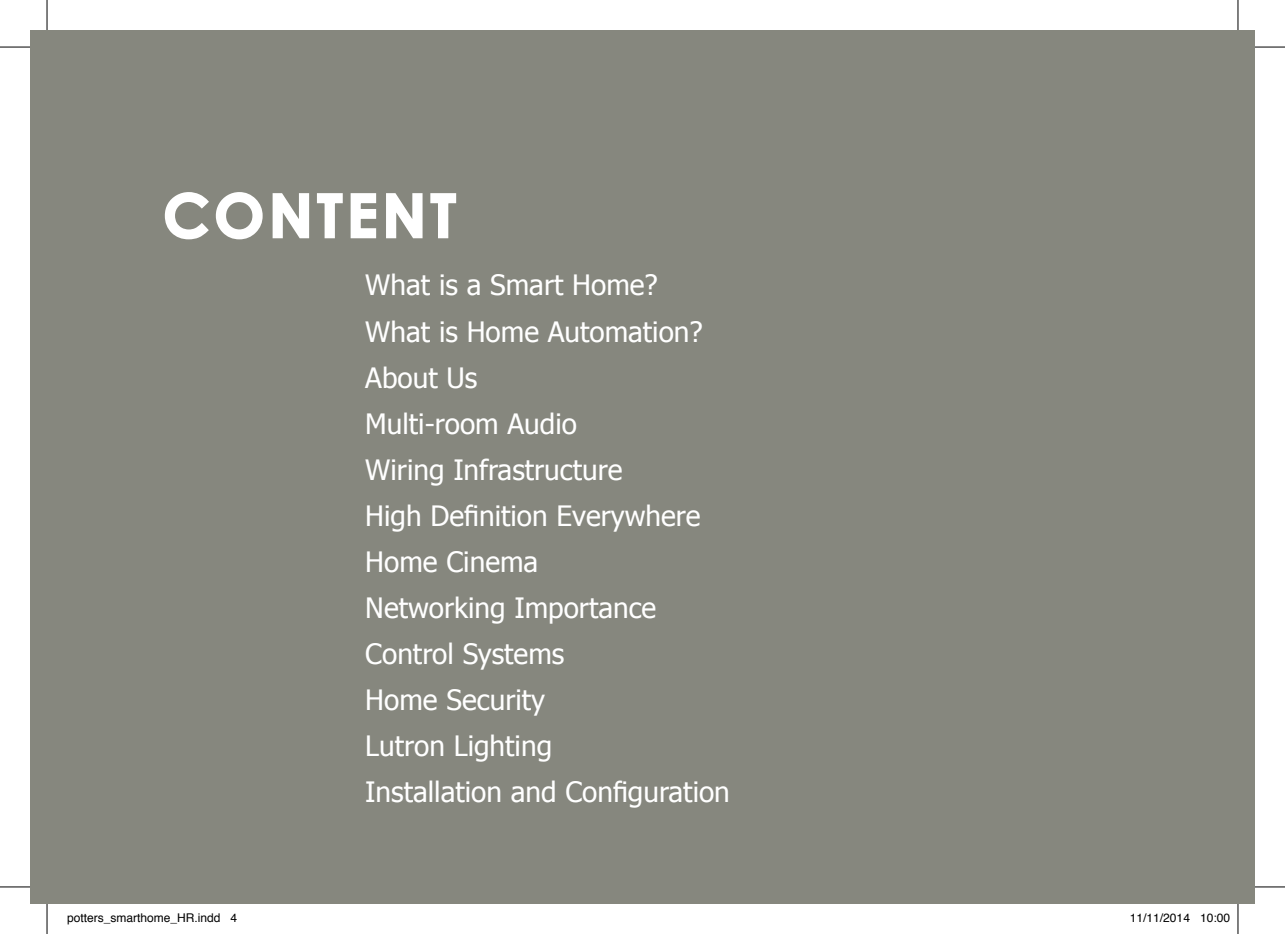
<style>
.page{position:relative;width:1285px;height:934px;background:#fff}
.page>*{position:absolute;margin:0;border:0;box-sizing:border-box;transform-origin:0 0}
.t1{font:700 60px "Century Gothic";letter-spacing:.07em;color:#fff}
.t2{font:28px/46px "Tahoma";color:#fff}
.t3{font:12px "Helvetica";color:#000}
</style>
<div class="page">
<div style="left:30px;top:30px;width:1225px;height:873px;background:#86877e"></div>
<svg style="left:164px;top:192px;width:99px;height:48px"></svg>
<svg style="left:272px;top:193px;width:38px;height:46px"></svg>
<svg style="left:317px;top:193px;width:26px;height:46px"></svg>
<svg style="left:350px;top:193px;width:27px;height:46px"></svg>
<svg style="left:386px;top:193px;width:37px;height:46px"></svg>
<svg style="left:430px;top:193px;width:27px;height:46px"></svg>
<hr style="left:0;top:47px;width:30px;height:1px;background:#000">
<hr style="left:1255px;top:47px;width:30px;height:1px;background:#000">
<hr style="left:0;top:886px;width:30px;height:1px;background:#000">
<hr style="left:1255px;top:886px;width:30px;height:1px;background:#000">
<hr style="left:47px;top:0;width:1px;height:30px;background:#000">
<hr style="left:47px;top:903px;width:1px;height:30px;background:#000">
<hr style="left:1237px;top:0;width:1px;height:30px;background:#000">
<hr style="left:1237px;top:903px;width:1px;height:30px;background:#000">
<h1 class="t1" style="left:163px;top:178px;width:294px">CONTENT</h1>
<p class="t2" style="left:365px;top:261px;width:366px">What is a Smart Home?<br>What is Home Automation?<br>About Us<br>Multi-room Audio<br>Wiring Infrastructure<br>High Definition Everywhere<br>Home Cinema<br>Networking Importance<br>Control Systems<br>Home Security<br>Lutron Lighting<br>Installation and Configuration</p>
<p class="t3" style="left:67px;top:908px;width:172px">potters_smarthome_HR.indd 4</p>
<p class="t3" style="left:1130px;top:908px;width:102px">11/11/2014 10:00</p>
</div>
